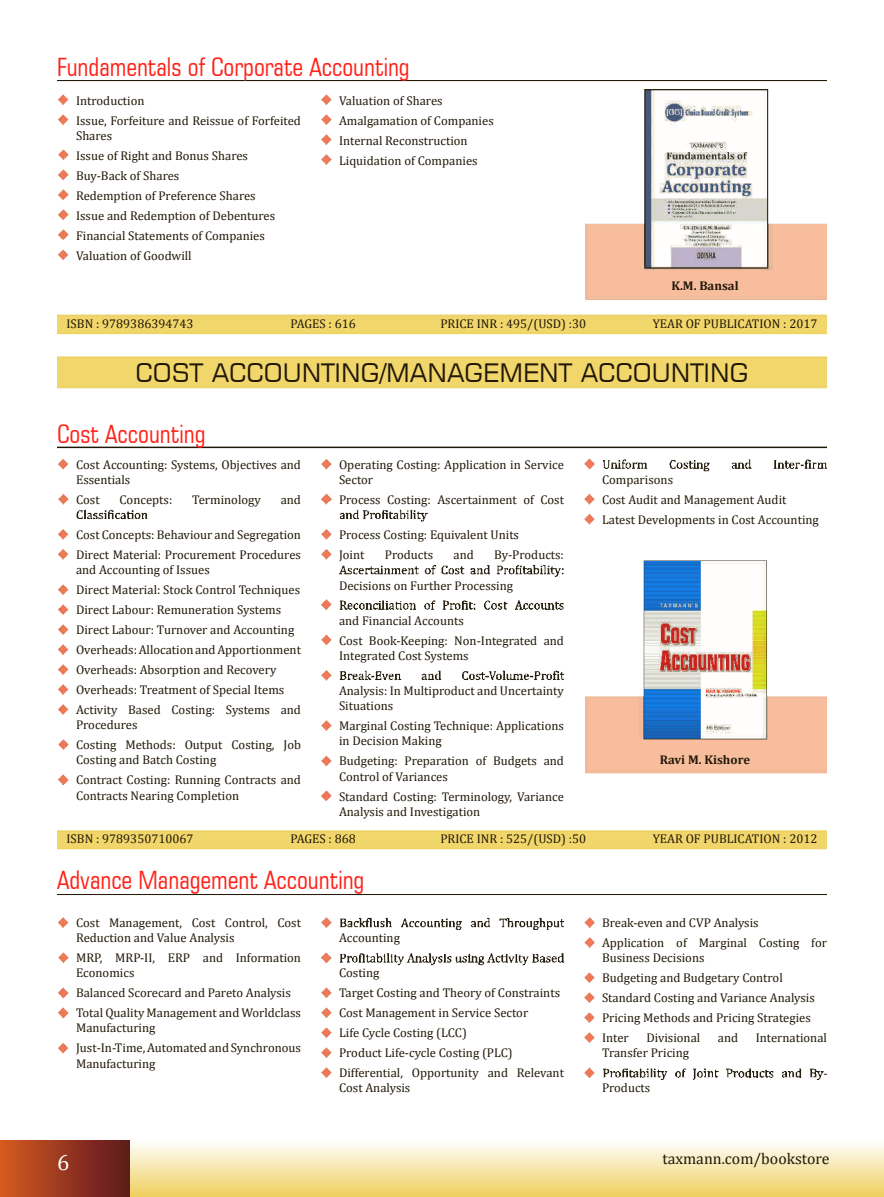
<style>
.page{position:relative;width:884px;height:1197px;background:#fff}
.page>*{position:absolute;margin:0;border:0;box-sizing:border-box;transform-origin:0 0}
.t1{font:condensed 25.25px "Square 721 BT";color:#ff2117}
.t2{font:25.25px "Square 721 BT";color:#211808}
.t3{font:22.25px "Cambria";color:#fff}
.t4{font:15.75px "Cambria";color:#211808}
.t5{font:12.75px/20px "Cambria";color:#211808}
.t6{font:700 12.75px "Cambria";color:#211808}
</style>
<div class="page">
<div style="left:0;top:1140px;width:883px;height:57px;background:linear-gradient(to bottom,#fefefd,#efcf5d)"></div>
<img style="left:0;top:1140px;width:129px;height:57px">
<img style="left:57px;top:81px;width:769px;height:998px">
<h1 class="t1" style="left:57px;top:52px;width:354px">Fundamentals of Corporate Accounting</h1>
<p class="t5" style="left:76px;top:91px;width:226px">Introduction<br>Issue, Forfeiture and Reissue of Forfeited</p>
<p class="t5" style="left:76px;top:126px;width:201px">Shares<br>Issue of Right and Bonus Shares<br>Buy-Back of Shares<br>Redemption of Preference Shares<br>Issue and Redemption of Debentures<br>Financial Statements of Companies<br>Valuation of Goodwill</p>
<p class="t5" style="left:339px;top:91px;width:156px">Valuation of Shares<br>Amalgamation of Companies<br>Internal Reconstruction<br>Liquidation of Companies</p>
<p class="t6" style="left:671px;top:277px;width:69px">K.M. Bansal</p>
<p class="t5" style="left:66px;top:314px;width:128px">ISBN : 9789386394743</p>
<p class="t5" style="left:290px;top:314px;width:67px">PAGES : 616</p>
<p class="t5" style="left:440px;top:314px;width:147px">PRICE INR : 495/(USD) :30</p>
<p class="t5" style="left:652px;top:314px;width:166px">YEAR OF PUBLICATION : 2017</p>
<h1 class="t2" style="left:136px;top:357px;width:111px">CO ST ACCOUNTING</h1>
<h1 class="t2" style="left:379px;top:357px;width:50px">/MANAG</h1>
<h1 class="t2" style="left:483px;top:357px;width:133px">EM ENT ACCOUNTING</h1>
<h1 class="t1" style="left:57px;top:418px;width:150px">Cost Accounting</h1>
<p class="t5" style="left:76px;top:457px;width:226px;line-height:15.2px">Cost Accounting: Systems, Objectives and<br>Essentials</p>
<p class="t5" style="left:76px;top:490px;width:25px">Cost</p>
<p class="t5" style="left:119px;top:490px;width:54px">Concepts:</p>
<p class="t5" style="left:192px;top:490px;width:70px">Terminology</p>
<p class="t5" style="left:280px;top:490px;width:22px">and</p>
<p class="t5" style="left:76px;top:525px;width:226px">Cost Concepts: Behaviour and Segregation<br>Direct Material: Procurement Procedures</p>
<p class="t5" style="left:76px;top:560px;width:226px">and Accounting of Issues<br>Direct Material: Stock Control Techniques Direct Labour: Remuneration Systems Direct Labour: Turnover and Accounting Overheads: Allocation and Apportionment Overheads: Absorption and Recovery Overheads: Treatment of Special Items Activity Based Costing: Systems and</p>
<p class="t5" style="left:76px;top:715px;width:226px">Procedures<br>Costing Methods: Output Costing, Job</p>
<p class="t5" style="left:76px;top:750px;width:226px">Costing and Batch Costing<br>Contract Costing: Running Contracts and</p>
<p class="t5" style="left:76px;top:785px;width:164px">Contracts Nearing Completion</p>
<p class="t5" style="left:339px;top:457px;width:226px;line-height:15.2px">Operating Costing: Application in Service<br>Sector</p>
<p class="t5" style="left:339px;top:490px;width:226px">Process Costing: Ascertainment of Cost</p>
<p class="t5" style="left:339px;top:525px;width:181px">Process Costing: Equivalent Units<br>Joint</p>
<p class="t5" style="left:602px;top:470px;width:218px">Comparisons<br>Cost Audit and Management Audit<br>Latest Developments in Cost Accounting</p>
<p class="t5" style="left:385px;top:545px;width:50px">Products</p>
<p class="t5" style="left:453px;top:545px;width:22px">and</p>
<p class="t5" style="left:494px;top:545px;width:71px">By-Products:</p>
<p class="t5" style="left:339px;top:575px;width:175px">Decisions on Further Processing</p>
<p class="t5" style="left:339px;top:610px;width:226px">and Financial Accounts<br>Cost Book-Keeping: Non-Integrated and</p>
<p class="t5" style="left:339px;top:645px;width:131px">Integrated Cost Systems</p>
<p class="t5" style="left:339px;top:683px;width:226px;line-height:15.2px">Analysis: In Multiproduct and Uncertainty<br>Situations</p>
<p class="t5" style="left:339px;top:718px;width:226px;line-height:15.2px">Marginal Costing Technique: Applications in Decision Making</p>
<p class="t5" style="left:339px;top:753px;width:226px;line-height:15.2px">Budgeting: Preparation of Budgets and<br>Control of Variances</p>
<p class="t5" style="left:339px;top:788px;width:226px;line-height:15.2px">Standard Costing: Terminology, Variance<br>Analysis and Investigation</p>
<p class="t6" style="left:659px;top:750px;width:92px">Ravi M. Kishore</p>
<p class="t5" style="left:66px;top:828px;width:128px">ISBN : 9789350710067</p>
<p class="t5" style="left:290px;top:828px;width:67px">PAGES : 868</p>
<p class="t5" style="left:440px;top:828px;width:147px">PRICE INR : 525/(USD) :50</p>
<p class="t5" style="left:652px;top:828px;width:166px">YEAR OF PUBLICATION : 2012</p>
<h1 class="t1" style="left:57px;top:865px;width:309px">Advance Management Accounting</h1>
<p class="t5" style="left:76px;top:915px;width:226px;line-height:15.2px">Cost Management, Cost Control, Cost<br>Reduction and Value Analysis</p>
<p class="t5" style="left:76px;top:950px;width:226px;line-height:15.2px">MRP, MRP-II, ERP and Information<br>Economics</p>
<p class="t5" style="left:76px;top:983px;width:226px">Balanced Scorecard and Pareto Analysis<br>Total Quality Management and Worldclass</p>
<p class="t5" style="left:76px;top:1018px;width:226px">Manufacturing<br>Just-In-Time, Automated and Synchronous</p>
<p class="t5" style="left:76px;top:1053px;width:81px">Manufacturing</p>
<p class="t5" style="left:602px;top:912px;width:226px">Break-even and CVP Analysis<br>Application of Marginal Costing for</p>
<p class="t5" style="left:602px;top:947px;width:214px">Business Decisions<br>Budgeting and Budgetary Control<br>Standard Costing and Variance Analysis<br>Pricing Methods and Pricing Strategies<br>Inter</p>
<p class="t5" style="left:339px;top:927px;width:62px">Accounting</p>
<p class="t5" style="left:339px;top:963px;width:226px">Costing<br>Target Costing and Theory of Constraints<br>Cost Management in Service Sector<br>Life Cycle Costing (LCC)<br>Product Life-cycle Costing (PLC)<br>Differential, Opportunity and Relevant</p>
<p class="t5" style="left:339px;top:1078px;width:73px">Cost Analysis</p>
<p class="t5" style="left:646px;top:1027px;width:55px">Divisional</p>
<p class="t5" style="left:717px;top:1027px;width:22px">and</p>
<p class="t5" style="left:755px;top:1027px;width:73px">International</p>
<p class="t5" style="left:602px;top:1042px;width:89px">Transfer Pricing</p>
<p class="t5" style="left:602px;top:1078px;width:50px">Products</p>
<h2 class="t3" style="left:57px;top:1149px;width:14px">6</h2>
<p class="t4" style="left:662px;top:1149px;width:168px">taxmann.com/bookstore</p>
</div>
